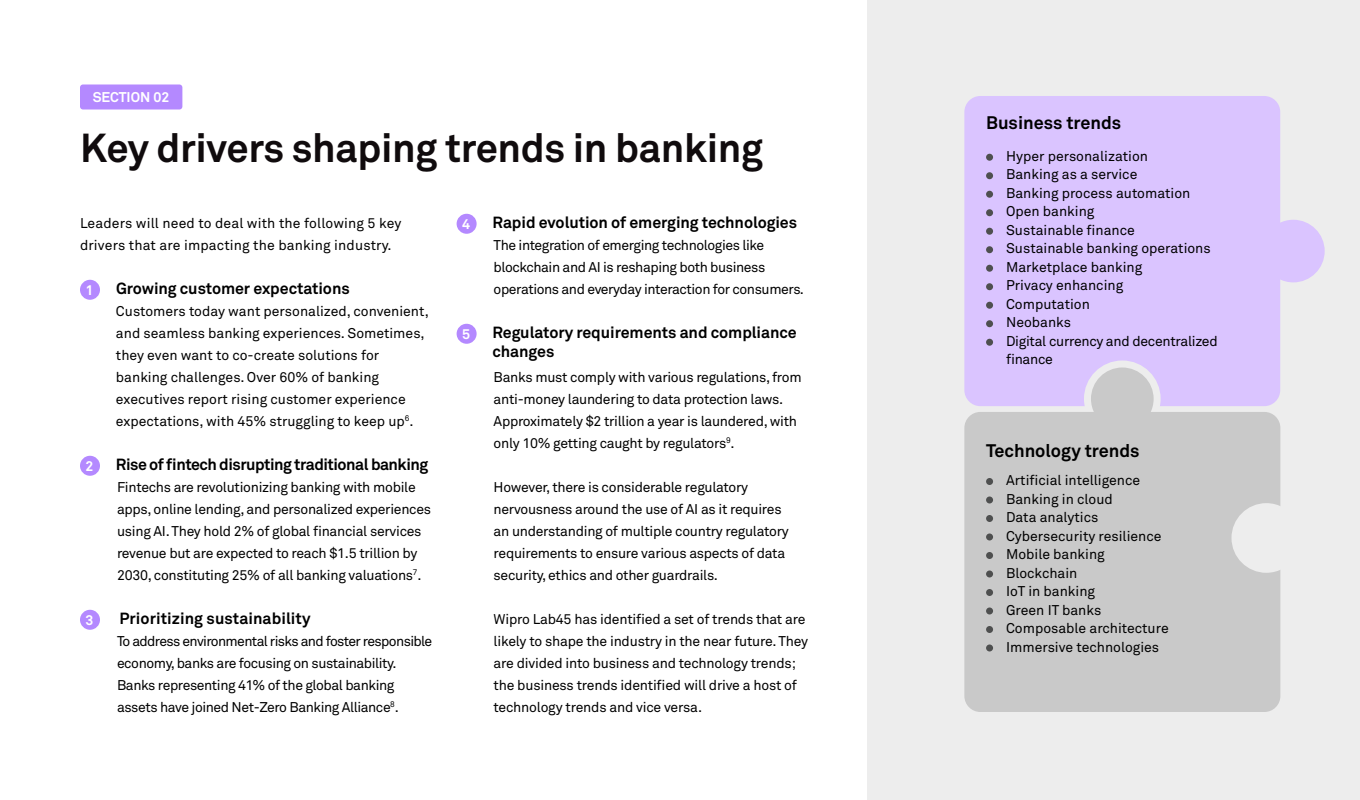
<style>
.page{position:relative;width:1360px;height:800px;background:#fff}
.page>*{position:absolute;margin:0;border:0;box-sizing:border-box;transform-origin:0 0}
.t1{font:700 40px "Wipro Akkurat";letter-spacing:-.01em;color:#100b0d}
.t2{font:700 18px "Wipro Akkurat";color:#000}
.t3{font:700 16px/19.2px "Wipro Akkurat";letter-spacing:-.005em;color:#000}
.t4{font:700 16px "Wipro Akkurat";letter-spacing:-.03em;color:#000}
.t5{font:14px/22px "Wipro Akkurat";letter-spacing:-.02em;color:#000}
.t6{font:14px/18.5px "Wipro Akkurat";color:#000}
.t7{font:14px/22px "Wipro Akkurat";letter-spacing:.01em;color:#000}
.t8{font:700 14px "Wipro Akkurat";color:#fff}
</style>
<div class="page">
<div style="left:867px;top:0;width:493px;height:800px;background:#ededed"></div>
<div style="left:80px;top:84px;width:102px;height:26px;background:#b489ff;border-radius:3px"></div>
<div style="left:80px;top:280px;width:20px;height:20px;background:#b489ff;border-radius:50%"></div>
<div style="left:80px;top:456px;width:20px;height:20px;background:#b489ff;border-radius:50%"></div>
<div style="left:80px;top:610px;width:20px;height:20px;background:#b489ff;border-radius:50%"></div>
<div style="left:457px;top:214px;width:20px;height:20px;background:#b489ff;border-radius:50%"></div>
<div style="left:457px;top:324px;width:20px;height:20px;background:#b489ff;border-radius:50%"></div>
<svg style="left:1280px;top:209px;width:55px;height:84px;background:#e3d8f6"></svg>
<div style="left:964px;top:96px;width:316px;height:310px;background:#dac4ff;border-radius:16px"></div>
<div style="left:986px;top:154px;width:7px;height:7px;background:#4e4f4f;border-radius:50%"></div>
<div style="left:986px;top:172px;width:7px;height:7px;background:#4e4f4f;border-radius:50%"></div>
<div style="left:986px;top:191px;width:7px;height:7px;background:#4e4f4f;border-radius:50%"></div>
<div style="left:986px;top:209px;width:7px;height:7px;background:#4e4f4f;border-radius:50%"></div>
<div style="left:986px;top:228px;width:7px;height:7px;background:#4e4f4f;border-radius:50%"></div>
<div style="left:986px;top:246px;width:7px;height:7px;background:#4e4f4f;border-radius:50%"></div>
<div style="left:986px;top:265px;width:7px;height:7px;background:#4e4f4f;border-radius:50%"></div>
<div style="left:986px;top:283px;width:7px;height:7px;background:#4e4f4f;border-radius:50%"></div>
<div style="left:986px;top:302px;width:7px;height:7px;background:#4e4f4f;border-radius:50%"></div>
<div style="left:986px;top:320px;width:7px;height:7px;background:#4e4f4f;border-radius:50%"></div>
<div style="left:986px;top:339px;width:7px;height:7px;background:#4e4f4f;border-radius:50%"></div>
<svg style="left:1080px;top:360px;width:84px;height:52px"></svg>
<div style="left:964px;top:412px;width:316px;height:300px;background:#c9c9c9;border-radius:16px"></div>
<div style="left:986px;top:478px;width:7px;height:7px;background:#4e4f4f;border-radius:50%"></div>
<div style="left:986px;top:496px;width:7px;height:8px;background:#4e4f4f;border-radius:50%"></div>
<div style="left:986px;top:515px;width:7px;height:7px;background:#4e4f4f;border-radius:50%"></div>
<div style="left:986px;top:534px;width:7px;height:6px;background:#4e4f4f;border-radius:50%"></div>
<div style="left:986px;top:552px;width:7px;height:7px;background:#4e4f4f;border-radius:50%"></div>
<div style="left:986px;top:570px;width:7px;height:8px;background:#4e4f4f;border-radius:50%"></div>
<div style="left:986px;top:589px;width:7px;height:7px;background:#4e4f4f;border-radius:50%"></div>
<div style="left:986px;top:608px;width:7px;height:6px;background:#4e4f4f;border-radius:50%"></div>
<div style="left:986px;top:626px;width:7px;height:7px;background:#4e4f4f;border-radius:50%"></div>
<div style="left:986px;top:644px;width:7px;height:8px;background:#4e4f4f;border-radius:50%"></div>
<svg style="left:1232px;top:503px;width:52px;height:70px;background:#e7e7e7"></svg>
<p class="t8" style="left:93px;top:89px;width:78px">SECTION 02</p>
<h1 class="t1" style="left:80px;top:123px;width:685px">Key drivers shaping trends in banking</h1>
<p class="t7" style="left:80px;top:212px;width:323px">Leaders will need to deal with the following 5 key drivers that are impacting the banking industry.</p>
<p class="t8" style="left:86px;top:281px;width:9px">1</p>
<p class="t3" style="left:116px;top:279px;width:235px">Growing customer expectations</p>
<p class="t6" style="left:116px;top:300px;width:314px;line-height:22px">Customers today want personalized, convenient, and seamless banking experiences. Sometimes, they even want to co-create solutions for banking challenges. Over 60% of banking executives report rising customer experience expectations, with 45% struggling to keep up<sup>6</sup>.</p>
<p class="t8" style="left:86px;top:457px;width:9px">2</p>
<p class="t4" style="left:116px;top:455px;width:314px">Rise of fintech disrupting traditional banking</p>
<p class="t5" style="left:117px;top:476px;width:316px">Fintechs are revolutionizing banking with mobile apps, online lending, and personalized experiences using AI. They hold 2% of global financial services revenue but are expected to reach $1.5 trillion by 2030, constituting 25% of all banking valuations<sup>7</sup>.</p>
<p class="t8" style="left:86px;top:611px;width:9px">3</p>
<p class="t3" style="left:119px;top:609px;width:193px">Prioritizing sustainability</p>
<p class="t5" style="left:117px;top:630px;width:317px">To address environmental risks and foster responsible economy, banks are focusing on sustainability.<br>Banks representing 41% of the global banking assets have joined Net-Zero Banking Alliance<sup>8</sup>.</p>
<p class="t8" style="left:462px;top:215px;width:9px">4</p>
<p class="t3" style="left:493px;top:213px;width:306px">Rapid evolution of emerging technologies</p>
<p class="t5" style="left:494px;top:234px;width:312px">The integration of emerging technologies like blockchain and AI is reshaping both business operations and everyday interaction for consumers.</p>
<p class="t8" style="left:462px;top:325px;width:9px">5</p>
<p class="t3" style="left:493px;top:323px;width:306px">Regulatory requirements and compliance changes</p>
<p class="t5" style="left:494px;top:366px;width:310px">Banks must comply with various regulations, from anti-money laundering to data protection laws.<br>Approximately $2 trillion a year is laundered, with only 10% getting caught by regulators<sup>9</sup>.</p>
<p class="t5" style="left:494px;top:476px;width:297px">However, there is considerable regulatory nervousness around the use of AI as it requires an understanding of multiple country regulatory requirements to ensure various aspects of data security, ethics and other guardrails.</p>
<p class="t5" style="left:494px;top:608px;width:316px">Wipro Lab45 has identified a set of trends that are likely to shape the industry in the near future. They are divided into business and technology trends; the business trends identified will drive a host of technology trends and vice versa.</p>
<p class="t2" style="left:986px;top:112px;width:137px">Business trends</p>
<p class="t6" style="left:1006px;top:147px;width:213px">Hyper personalization<br>Banking as a service<br>Banking process automation<br>Open banking<br>Sustainable finance<br>Sustainable banking operations<br>Marketplace banking<br>Privacy enhancing<br>Computation<br>Neobanks<br>Digital currency and decentralized finance</p>
<p class="t2" style="left:986px;top:440px;width:155px">Technology trends</p>
<p class="t6" style="left:1006px;top:471px;width:164px">Artificial intelligence<br>Banking in cloud<br>Data analytics<br>Cybersecurity resilience<br>Mobile banking<br>Blockchain<br>IoT in banking<br>Green IT banks<br>Composable architecture<br>Immersive technologies</p>
</div>
